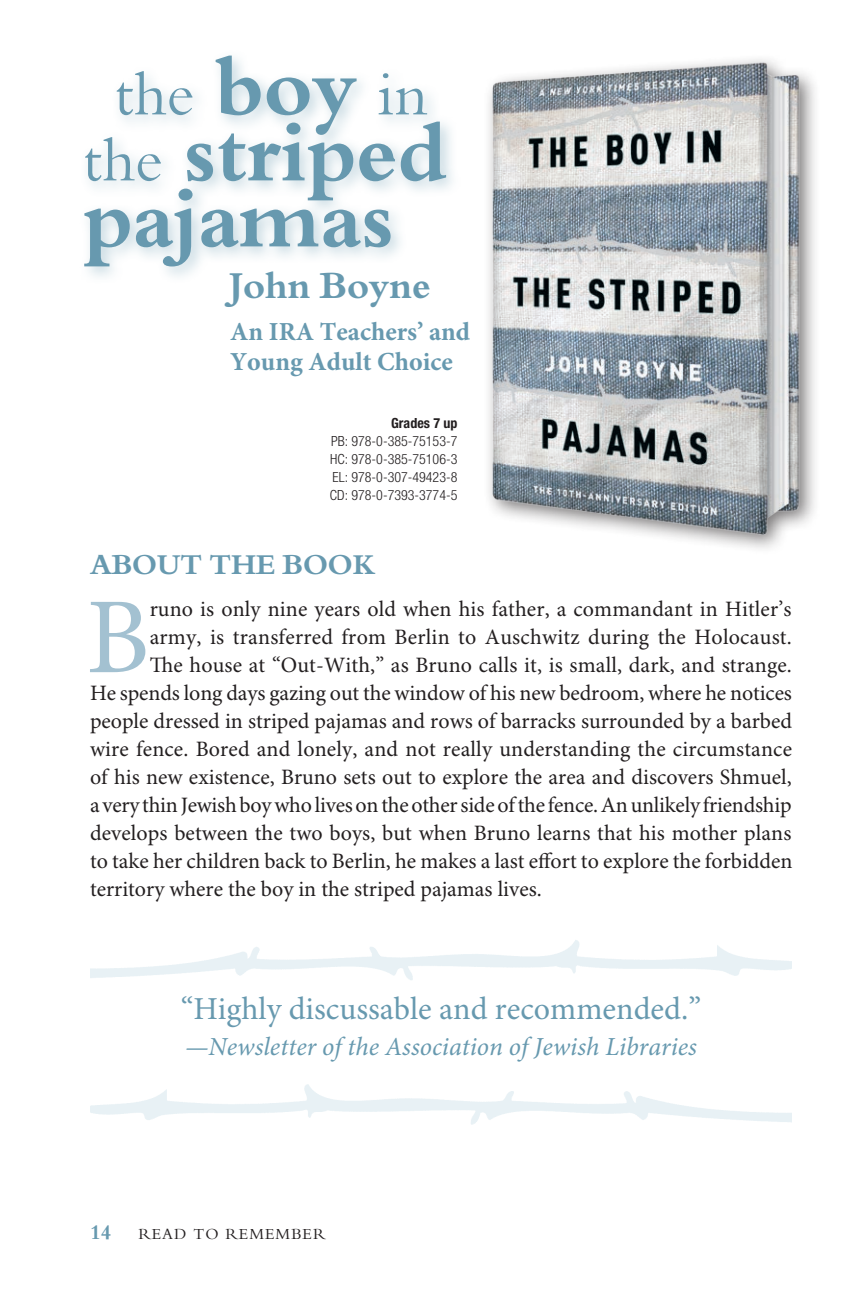
<style>
.page{position:relative;width:864px;height:1296px;background:#fff}
.page>*{position:absolute;margin:0;border:0;box-sizing:border-box;transform-origin:0 0}
.t1{font:108.2px "Minion Pro";color:#a3c1d1}
.t2{font:700 82px/66px "Bergamo";color:#6799af}
.t3{font:60px "Bergamo";color:#6799af}
.t4{font:700 37px "Bergamo";color:#6799af}
.t5{font:32px "Minion Pro";color:#6799af}
.t6{font:700 28px "Bergamo";color:#6799af}
.t7{font:italic 26px "Minion Pro";color:#6799af}
.t8{font:700 26px/30px "Minion Pro";color:#6799af}
.t9{font:22px "Minion Pro";color:#231f20}
.t10{font:700 20px "Bergamo";color:#6799af}
.t11{font:15px "Bergamo";letter-spacing:.065em;color:#231f20}
.t12{font:300 condensed 14px/18px "Helvetica Neue";color:#231f20;text-align:justify}
.t13{font:700 condensed 14px "Helvetica Neue";color:#231f20}
.s1{font-weight:700;font-size:82px}
.s2{font-weight:400;font-size:60px}
</style>
<div class="page">
<div style="left:483px;top:53px;width:337px;height:501px;background:#231f20;opacity:.6"></div>
<img style="left:483px;top:53px;width:327px;height:482px">
<div style="left:78px;top:49px;width:385px;height:236px;background:#6799af;opacity:.4"></div>
<h3 class="t3" style="left:114px;top:62px;width:315px">the <span class="s1">boy</span> in</h3>
<h2 class="t2" style="left:83px;top:121px;width:365px"><span class="s2">the</span> striped pajamas</h2>
<h3 class="t4" style="left:229px;top:264px;width:204px">John Boyne</h3>
<p class="t8" style="left:230px;top:317px;width:241px">An IRA Teachers’ and<br>Young Adult Choice</p>
<p class="t13" style="left:391px;top:414px;width:68px">Grades 7 up</p>
<p class="t12" style="left:330px;top:432px;width:129px">PB: 978-0-385-75153-7<br>HC: 978-0-385-75106-3<br>EL: 978-0-307-49423-8<br>CD: 978-0-7393-3774-5</p>
<p class="t6" style="left:90px;top:548px;width:286px">ABOUT THE BOOK</p>
<h1 class="t1" style="left:86px;top:573px;width:65px">B</h1>
<p class="t9" style="left:150px;top:596px;width:643px">runo is only nine years old when his father, a commandant in Hitler’s</p>
<p class="t9" style="left:150px;top:624px;width:644px">army, is transferred from Berlin to Auschwitz during the Holocaust.</p>
<p class="t9" style="left:150px;top:652px;width:644px">The house at “Out-With,” as Bruno calls it, is small, dark, and strange.</p>
<p class="t9" style="left:90px;top:680px;width:704px">He spends long days gazing out the window of his new bedroom, where he notices</p>
<p class="t9" style="left:90px;top:708px;width:704px">people dressed in striped pajamas and rows of barracks surrounded by a barbed</p>
<p class="t9" style="left:90px;top:736px;width:704px">wire fence. Bored and lonely, and not really understanding the circumstance</p>
<p class="t9" style="left:90px;top:764px;width:703px">of his new existence, Bruno sets out to explore the area and discovers Shmuel,</p>
<p class="t9" style="left:90px;top:792px;width:703px">a very thin Jewish boy who lives on the other side of the fence. An unlikely friendship</p>
<p class="t9" style="left:90px;top:820px;width:703px">develops between the two boys, but when Bruno learns that his mother plans</p>
<p class="t9" style="left:90px;top:848px;width:704px">to take her children back to Berlin, he makes a last effort to explore the forbidden</p>
<p class="t9" style="left:90px;top:876px;width:453px">territory where the boy in the striped pajamas lives.</p>
<h3 class="t5" style="left:181px;top:989px;width:522px">“Highly discussable and recommended.”</h3>
<p class="t7" style="left:185px;top:1031px;width:513px">—Newsletter of the Association of Jewish Libraries</p>
<p class="t10" style="left:90px;top:1221px;width:23px">14</p>
<p class="t11" style="left:138px;top:1226px;width:188px">READ TO REMEMBER</p>
</div>
